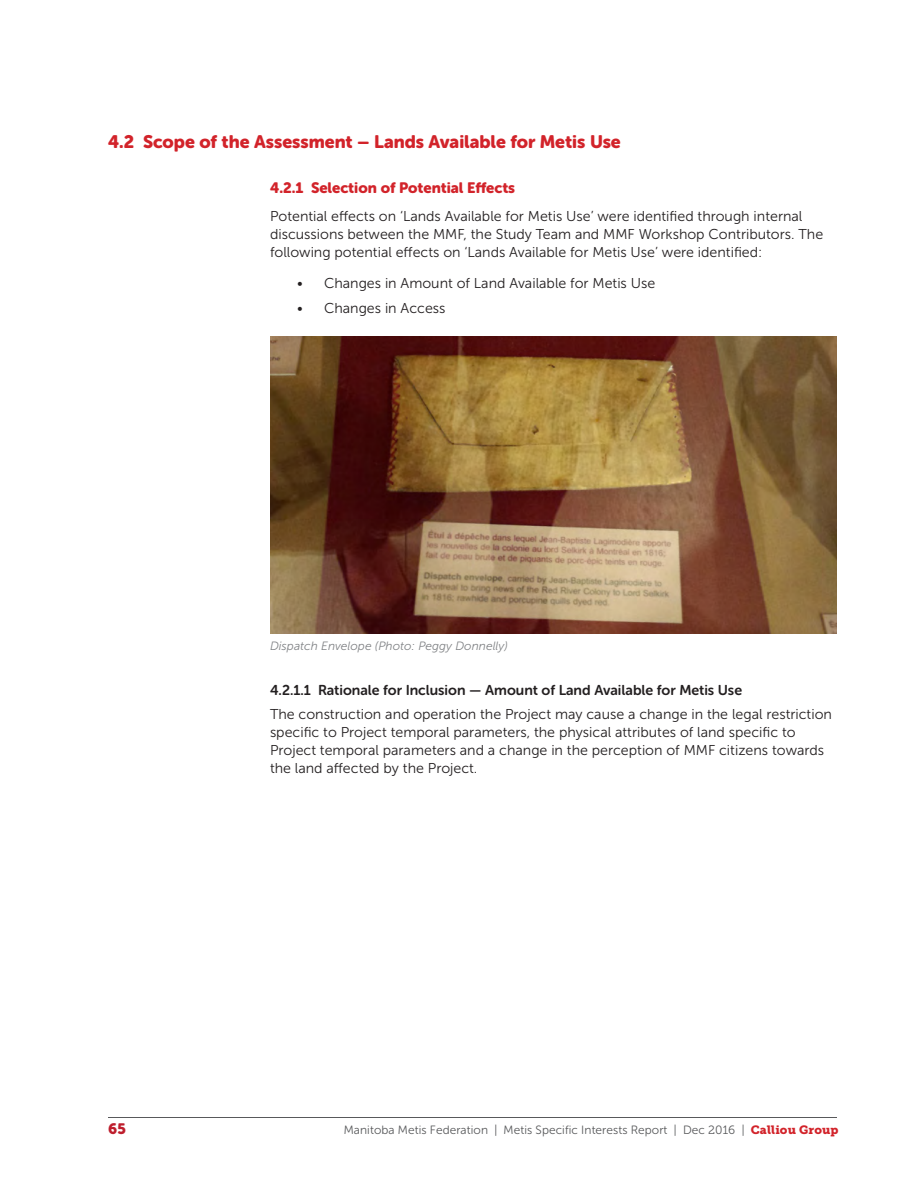
<style>
.page{position:relative;width:918px;height:1188px;background:#fff}
.page>*{position:absolute;margin:0;border:0;box-sizing:border-box;transform-origin:0 0}
.t1{font:18px "Museo Sans Rounded 900";color:#d2232a}
.t2{font:15px "Museo Sans Rounded 900";color:#d2232a}
.t3{font:15px "Museo Sans Rounded 900";color:#be1e2d}
.t4{font:14.25px/18px "Museo Sans 300";color:#231f20}
.t5{font:14.25px "Museo Sans Rounded 700";color:#231f20}
.t6{font:12px "Museo Sans Rounded 300";letter-spacing:.01em;color:#58595b}
.t7{font:italic 12px "Museo Sans 300";color:#808285}
.s1{font-family:"Museo Slab 300"}
.s2{font-family:"Museo Slab 900";color:#d2232a}
</style>
<div class="page">
<hr style="left:108px;top:1117px;width:729px;height:1px;background:#58595b">
<img style="left:270px;top:336px;width:567px;height:297px">
<p class="t1" style="left:108px;top:132px;width:514px">4.2 Scope of the Assessment – Lands Available for Metis Use</p>
<p class="t2" style="left:270px;top:180px;width:247px">4.2.1 Selection of Potential Effects</p>
<p class="t4" style="left:270px;top:207px;width:555px">Potential effects on ‘Lands Available for Metis Use’ were identified through internal discussions between the MMF, the Study Team and MMF Workshop Contributors. The following potential effects on ‘Lands Available for Metis Use’ were identified:</p>
<p class="t4" style="left:297px;top:275px;width:360px">• Changes in Amount of Land Available for Metis Use</p>
<p class="t4" style="left:297px;top:299px;width:150px">• Changes in Access</p>
<p class="t7" style="left:270px;top:639px;width:240px">Dispatch Envelope (Photo: Peggy Donnelly)</p>
<p class="t5" style="left:270px;top:683px;width:474px">4.2.1.1 Rationale for Inclusion — Amount of Land Available for Metis Use</p>
<p class="t4" style="left:270px;top:705px;width:564px">The construction and operation the Project may cause a change in the legal restriction specific to Project temporal parameters, the physical attributes of land specific to Project temporal parameters and a change in the perception of MMF citizens towards the land affected by the Project.</p>
<p class="t3" style="left:108px;top:1120px;width:20px">65</p>
<p class="t6" style="left:344px;top:1123px;width:496px">Manitoba Metis Federation | Metis Specific Interests Report | Dec <span class="s1">2016</span> | <span class="s2">Calliou Group</span></p>
</div>
